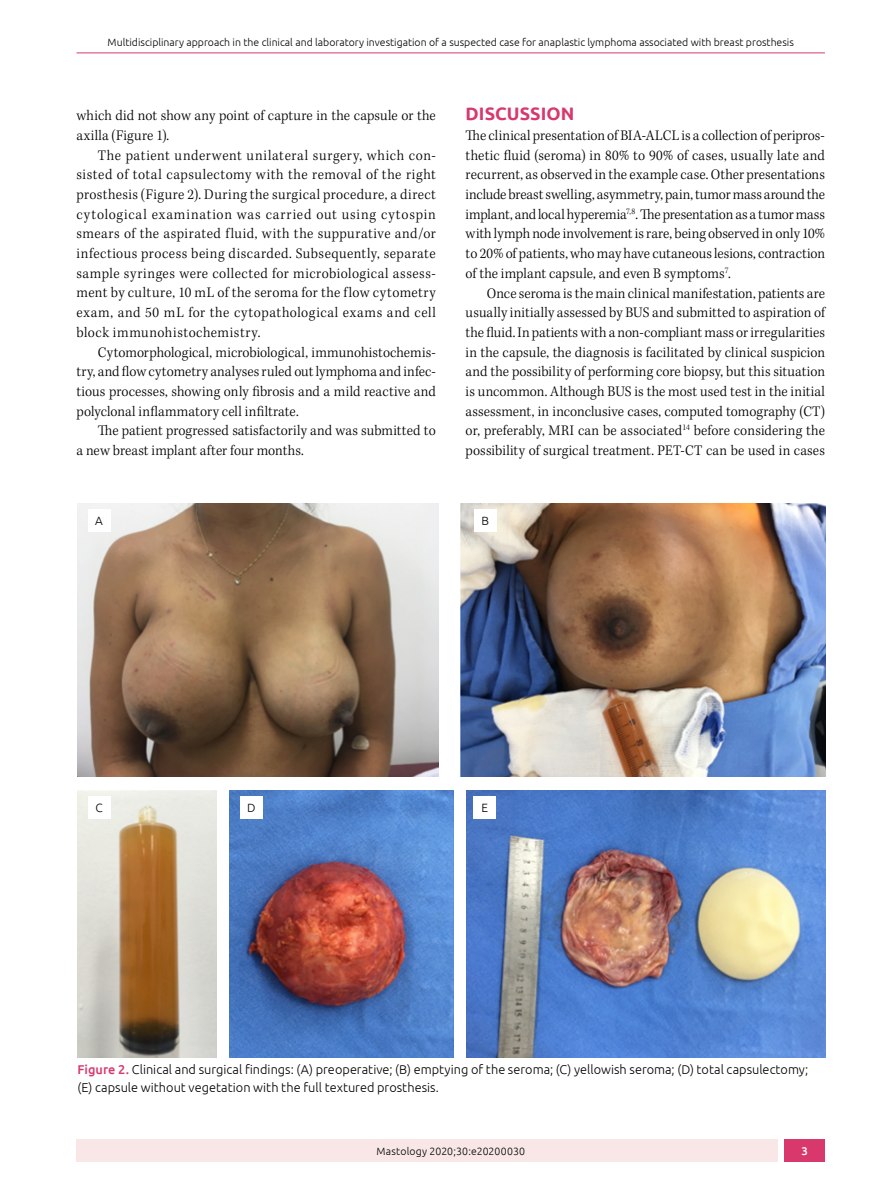
<style>
.page{position:relative;width:893px;height:1191px;background:#fff}
.page>*{position:absolute;margin:0;border:0;box-sizing:border-box;transform-origin:0 0}
.t1{font:700 18px "Ubuntu";letter-spacing:.005em;color:#d8386c}
.t2{font:300 15px/19.6px "Kepler Std";letter-spacing:.01em;color:#000;text-align:justify;scale:.95 1}
.t3{font:300 12.75px/18px "Ubuntu";color:#000}
.t4{font:300 12px "Ubuntu";color:#000}
.t5{font:500 11.25px "Ubuntu";color:#fff}
.t6{font:300 10.5px "Ubuntu";color:#000}
.s1{font-weight:500;color:#d8386c}
</style>
<div class="page">
<div style="left:77px;top:1139px;width:701px;height:23px;background:#f9e7e7"></div>
<div style="left:785px;top:1139px;width:40px;height:23px;background:#d8386c"></div>
<hr style="left:77px;top:53px;width:748px;height:1px;background:#d8386c">
<img style="left:77px;top:503px;width:362px;height:273px">
<img style="left:461px;top:503px;width:364px;height:273px">
<img style="left:77px;top:790px;width:139px;height:267px">
<img style="left:230px;top:790px;width:223px;height:267px">
<img style="left:467px;top:790px;width:359px;height:267px">
<div style="left:88px;top:509px;width:22px;height:23px;background:#fff"></div>
<div style="left:88px;top:795px;width:22px;height:23px;background:#fff"></div>
<div style="left:240px;top:795px;width:23px;height:23px;background:#fff"></div>
<div style="left:473px;top:795px;width:23px;height:23px;background:#fff"></div>
<div style="left:474px;top:509px;width:22px;height:23px;background:#fff"></div>
<p class="t6" style="left:108px;top:36px;width:688px">Multidisciplinary approach in the clinical and laboratory investigation of a suspected case for anaplastic lymphoma associated with breast prosthesis</p>
<p class="t2" style="left:77px;top:106px;width:380px">which did not show any point of capture in the capsule or the axilla (Figure 1).</p>
<p class="t2" style="left:77px;top:146px;width:380px;text-indent:21px">The patient underwent unilateral surgery, which con&shy;sisted of total capsulectomy with the removal of the right prosthesis (Figure 2). During the surgical procedure, a direct cytological examination was carried out using cytospin smears of the aspirated fluid, with the suppurative and/or infectious process being discarded. Subsequently, separate sample syringes were collected for microbiological assess&shy;ment by culture, 10 mL of the seroma for the flow cytometry exam, and 50 mL for the cytopathological exams and cell block immunohistochemistry.</p>
<p class="t2" style="left:77px;top:343px;width:380px;text-indent:21px">Cytomorphological, microbiological, immunohistochemis&shy;try, and flow cytometry analyses ruled out lymphoma and infec&shy;tious processes, showing only fibrosis and a mild reactive and polyclonal inflammatory cell infiltrate.</p>
<p class="t2" style="left:77px;top:421px;width:380px;text-indent:21px">The patient progressed satisfactorily and was submitted to a new breast implant after four months.</p>
<p class="t4" style="left:95px;top:514px;width:9px">A</p>
<p class="t1" style="left:466px;top:103px;width:110px">DISCUSSION</p>
<p class="t2" style="left:466px;top:126px;width:380px">The clinical presentation of BIA-ALCL is a collection of peripros&shy;thetic fluid (seroma) in 80% to 90% of cases, usually late and recurrent, as observed in the example case. Other presentations include breast swelling, asymmetry, pain, tumor mass around the implant, and local hyperemia<sup>7,8</sup>. The presentation as a tumor mass with lymph node involvement is rare, being observed in only 10% to 20% of patients, who may have cutaneous lesions, contraction of the implant capsule, and even B symptoms<sup>7</sup>.</p>
<p class="t2" style="left:466px;top:284px;width:380px;text-indent:21px">Once seroma is the main clinical manifestation, patients are usually initially assessed by BUS and submitted to aspiration of the fluid. In patients with a non-compliant mass or irregularities in the capsule, the diagnosis is facilitated by clinical suspicion and the possibility of performing core biopsy, but this situation is uncommon. Although BUS is the most used test in the initial assessment, in inconclusive cases, computed tomography (CT) or, preferably, MRI can be associated<sup>14</sup> before considering the possibility of surgical treatment. PET-CT can be used in cases</p>
<p class="t4" style="left:481px;top:514px;width:9px">B</p>
<p class="t4" style="left:95px;top:800px;width:9px">C</p>
<p class="t4" style="left:247px;top:800px;width:10px">D</p>
<p class="t4" style="left:481px;top:800px;width:8px">E</p>
<p class="t3" style="left:77px;top:1060px;width:732px"><span class="s1">Figure 2.</span> Clinical and surgical findings: (A) preoperative; (B) emptying of the seroma; (C) yellowish seroma; (D) total capsulectomy; (E) capsule without vegetation with the full textured prosthesis.</p>
<p class="t6" style="left:377px;top:1144px;width:150px">Mastology 2020;30:e20200030</p>
<p class="t5" style="left:802px;top:1143px;width:8px">3</p>
</div>
